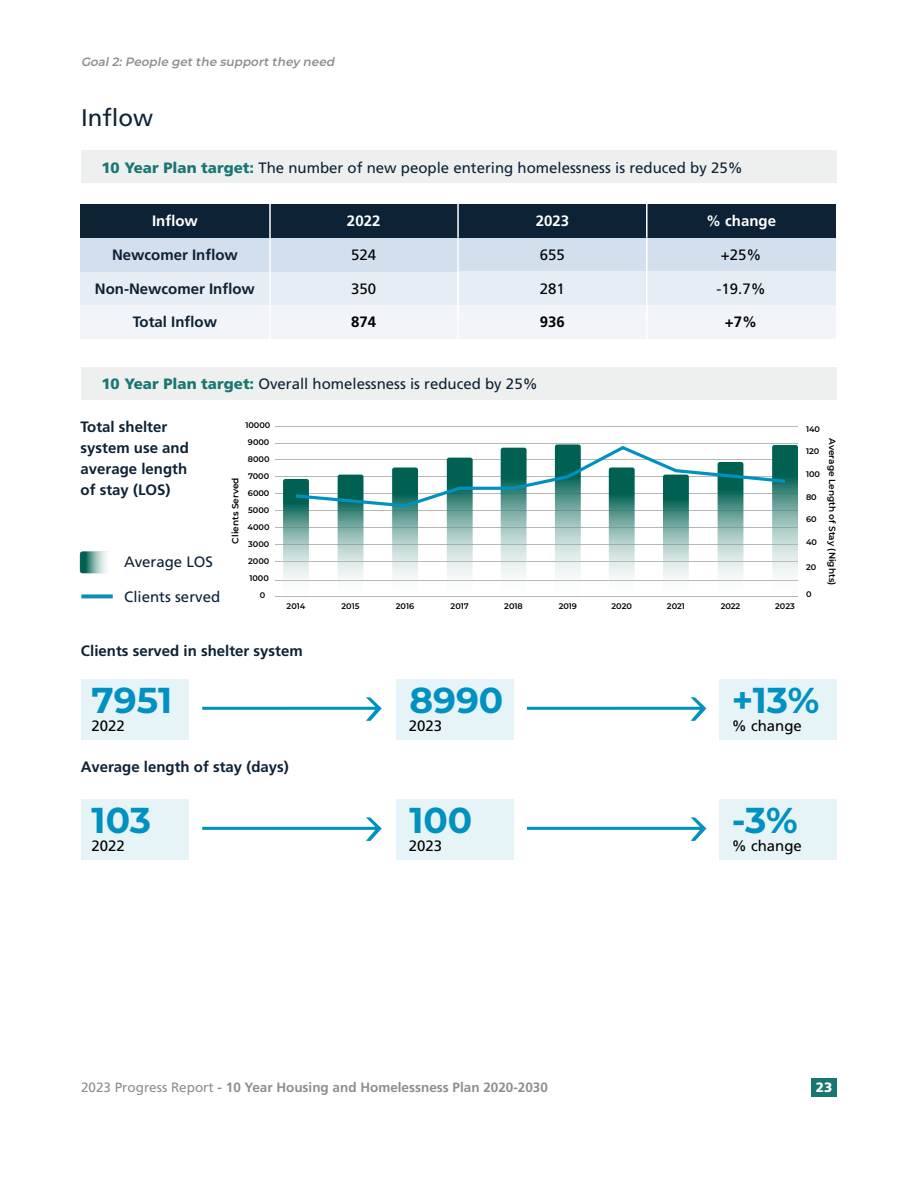
<style>
.page{position:relative;width:918px;height:1188px;background:#fff}
.page>*{position:absolute;margin:0;border:0;box-sizing:border-box;transform-origin:0 0}
.t1{font:700 36px "Montserrat";color:#0091c0}
.t2{font:24px "Frutiger LT Std";color:#0d2235}
.t3{font:15px "Frutiger LT Std";color:#0d2235}
.t4{font:700 15px/21px "Frutiger LT Std";color:#0d2235}
.t5{font:15px "Frutiger LT Std";color:#000}
.t6{font:700 15px "Frutiger LT Std";color:#fff}
.t7{font:700 15px "Frutiger LT Std";color:#000}
.t8{font:700 13.5px "Frutiger LT Std";color:#8d8f8e}
.t9{font:900 13.5px "Frutiger LT Std";color:#fff}
.t10{font:italic 600 12px "Montserrat";color:#8d8f8e}
.t11{font:600 9px "Montserrat";color:#000}
.t12{font:600 8.1px "Montserrat";color:#000}
.s1{font-weight:900;color:#197673}
.s2{font-weight:400}
</style>
<div class="page">
<div style="left:811px;top:1078px;width:26px;height:18px;background:#197673"></div>
<hr style="left:275px;top:427px;width:523px;height:1px;background:#b7b7b7">
<div style="left:647px;top:305px;width:189px;height:34px;background:#f1f5f9"></div>
<div style="left:458px;top:305px;width:189px;height:34px;background:#f1f5f9"></div>
<div style="left:269px;top:305px;width:189px;height:34px;background:#f1f5f9"></div>
<div style="left:81px;top:305px;width:188px;height:34px;background:#f1f5f9"></div>
<div style="left:269px;top:271px;width:189px;height:34px;background:#e7edf5"></div>
<div style="left:81px;top:271px;width:188px;height:34px;background:#e7edf5"></div>
<div style="left:81px;top:368px;width:756px;height:32px;background:#eef0f0"></div>
<div style="left:81px;top:150px;width:756px;height:32px;background:#eef0f0"></div>
<div style="left:81px;top:204px;width:188px;height:34px;background:#0d2235"></div>
<div style="left:269px;top:204px;width:189px;height:34px;background:#0d2235"></div>
<div style="left:458px;top:204px;width:189px;height:34px;background:#0d2235"></div>
<div style="left:647px;top:204px;width:188px;height:34px;background:#0d2235"></div>
<div style="left:81px;top:238px;width:188px;height:33px;background:#d2e0ed"></div>
<div style="left:269px;top:238px;width:189px;height:33px;background:#d2e0ed"></div>
<div style="left:458px;top:238px;width:189px;height:33px;background:#d2e0ed"></div>
<div style="left:647px;top:238px;width:188px;height:33px;background:#d2e0ed"></div>
<div style="left:458px;top:271px;width:189px;height:34px;background:#e7edf5"></div>
<div style="left:647px;top:271px;width:188px;height:34px;background:#e7edf5"></div>
<hr style="left:457px;top:204px;width:2px;height:34px;background:#fff">
<hr style="left:646px;top:204px;width:2px;height:34px;background:#fff">
<hr style="left:457px;top:238px;width:2px;height:33px;background:#fff">
<hr style="left:646px;top:238px;width:2px;height:33px;background:#fff">
<hr style="left:457px;top:271px;width:2px;height:34px;background:#fff">
<hr style="left:646px;top:271px;width:2px;height:34px;background:#fff">
<hr style="left:457px;top:305px;width:2px;height:34px;background:#fff">
<hr style="left:646px;top:305px;width:2px;height:34px;background:#fff">
<img style="left:81px;top:594px;width:32px;height:5px">
<hr style="left:275px;top:443px;width:523px;height:1px;background:#b7b7b7">
<img style="left:79px;top:551px;width:29px;height:23px">
<hr style="left:275px;top:580px;width:523px;height:1px;background:#b7b7b7">
<hr style="left:275px;top:562px;width:523px;height:1px;background:#b7b7b7">
<hr style="left:275px;top:545px;width:523px;height:1px;background:#b7b7b7">
<hr style="left:275px;top:528px;width:523px;height:1px;background:#b7b7b7">
<hr style="left:275px;top:511px;width:523px;height:1px;background:#b7b7b7">
<hr style="left:275px;top:494px;width:523px;height:1px;background:#b7b7b7">
<hr style="left:275px;top:477px;width:523px;height:1px;background:#b7b7b7">
<hr style="left:275px;top:459px;width:523px;height:1px;background:#b7b7b7">
<div style="left:81px;top:679px;width:108px;height:60px;background:#e6f4f8"></div>
<div style="left:396px;top:679px;width:118px;height:60px;background:#e6f4f8"></div>
<div style="left:720px;top:679px;width:117px;height:60px;background:#e6f4f8"></div>
<svg style="left:202px;top:697px;width:180px;height:24px"></svg>
<svg style="left:527px;top:697px;width:179px;height:24px"></svg>
<div style="left:81px;top:799px;width:108px;height:60px;background:#e6f4f8"></div>
<div style="left:396px;top:799px;width:118px;height:60px;background:#e6f4f8"></div>
<div style="left:720px;top:799px;width:117px;height:60px;background:#e6f4f8"></div>
<svg style="left:202px;top:817px;width:180px;height:24px"></svg>
<svg style="left:527px;top:817px;width:179px;height:24px"></svg>
<hr style="left:275px;top:596px;width:523px;height:1px;background:#b7b7b7">
<svg style="left:283px;top:444px;width:515px;height:136px"></svg>
<hr style="left:269px;top:204px;width:2px;height:138px;background:#fff">
<p class="t10" style="left:81px;top:53px;width:258px">Goal2:People getthe supportthey need</p>
<h4 class="t2" style="left:81px;top:104px;width:73px">Inflow</h4>
<p class="t3" style="left:101px;top:158px;width:643px"><span class="s1">10 Year Plan target:</span> The number of new people entering homelessness is reduced by 25%</p>
<p class="t6" style="left:152px;top:212px;width:47px">Inflow</p>
<p class="t6" style="left:347px;top:212px;width:35px">2022</p>
<p class="t6" style="left:536px;top:212px;width:35px">2023</p>
<p class="t6" style="left:706px;top:212px;width:72px">% change</p>
<p class="t4" style="left:112px;top:244px;width:127px">Newcomer Inflow</p>
<p class="t5" style="left:351px;top:246px;width:27px">524</p>
<p class="t5" style="left:540px;top:246px;width:27px">655</p>
<p class="t5" style="left:721px;top:246px;width:42px">+25%</p>
<p class="t4" style="left:95px;top:278px;width:162px">Non-Newcomer Inflow</p>
<p class="t5" style="left:351px;top:280px;width:27px">350</p>
<p class="t5" style="left:540px;top:280px;width:27px">281</p>
<p class="t5" style="left:717px;top:280px;width:51px">-19.7%</p>
<p class="t4" style="left:133px;top:312px;width:86px">Total Inflow</p>
<p class="t7" style="left:351px;top:313px;width:27px">874</p>
<p class="t7" style="left:540px;top:313px;width:27px">936</p>
<p class="t7" style="left:725px;top:313px;width:34px">+7%</p>
<p class="t3" style="left:101px;top:375px;width:438px"><span class="s1">10 Year Plan target:</span> Overall homelessness is reduced by 25%</p>
<h5 class="t4" style="left:81px;top:416px;width:110px">Total shelter system use and average length of stay (LOS)</h5>
<p class="t12" style="left:245px;top:419px;width:27px">10000</p>
<p class="t12" style="left:248px;top:436px;width:23px">9000</p>
<p class="t12" style="left:248px;top:453px;width:23px">8000</p>
<p class="t12" style="left:248px;top:470px;width:23px">7000</p>
<p class="t12" style="left:248px;top:487px;width:23px">6000</p>
<p class="t12" style="left:248px;top:504px;width:23px">5000</p>
<p class="t12" style="left:248px;top:521px;width:23px">4000</p>
<p class="t12" style="left:248px;top:538px;width:23px">3000</p>
<p class="t12" style="left:248px;top:555px;width:23px">2000</p>
<p class="t12" style="left:249px;top:572px;width:21px">1000</p>
<p class="t12" style="left:260px;top:589px;width:7px">0</p>
<p class="t11" style="left:229px;top:544px;width:68px;rotate:-90deg">Clients Served</p>
<p class="t3" style="left:124px;top:553px;width:90px">Average LOS</p>
<p class="t3" style="left:124px;top:588px;width:97px">Clients served</p>
<p class="t12" style="left:287px;top:600px;width:20px">2014</p>
<p class="t12" style="left:342px;top:600px;width:20px">2015</p>
<p class="t12" style="left:396px;top:600px;width:20px">2016</p>
<p class="t12" style="left:451px;top:600px;width:20px">2017</p>
<p class="t12" style="left:504px;top:600px;width:20px">2018</p>
<p class="t12" style="left:559px;top:600px;width:20px">2019</p>
<p class="t12" style="left:612px;top:600px;width:22px">2020</p>
<p class="t12" style="left:667px;top:600px;width:19px">2021</p>
<p class="t12" style="left:721px;top:600px;width:21px">2022</p>
<p class="t12" style="left:775px;top:600px;width:21px">2023</p>
<p class="t12" style="left:806px;top:423px;width:16px">140</p>
<p class="t12" style="left:806px;top:446px;width:15px">120</p>
<p class="t12" style="left:806px;top:468px;width:16px">100</p>
<p class="t12" style="left:806px;top:491px;width:12px">80</p>
<p class="t12" style="left:806px;top:513px;width:12px">60</p>
<p class="t12" style="left:806px;top:537px;width:13px">40</p>
<p class="t12" style="left:806px;top:562px;width:12px">20</p>
<p class="t12" style="left:806px;top:588px;width:7px">0</p>
<p class="t11" style="left:839px;top:438px;width:149px;rotate:90deg">Average Length of Stay (Nights)</p>
<h5 class="t4" style="left:81px;top:640px;width:223px">Clients served in shelter system</h5>
<p class="t1" style="left:92px;top:675px;width:82px">7951</p>
<p class="t5" style="left:92px;top:717px;width:35px">2022</p>
<h5 class="t4" style="left:81px;top:756px;width:209px">Average length of stay (days)</h5>
<p class="t1" style="left:92px;top:795px;width:61px">103</p>
<p class="t5" style="left:92px;top:837px;width:35px">2022</p>
<p class="t1" style="left:409px;top:675px;width:96px">8990</p>
<p class="t5" style="left:409px;top:717px;width:35px">2023</p>
<p class="t1" style="left:409px;top:795px;width:65px">100</p>
<p class="t5" style="left:409px;top:837px;width:35px">2023</p>
<p class="t8" style="left:81px;top:1079px;width:468px"><span class="s2">2023 Progress Report</span> - 10 Year Housing and Homelessness Plan 2020-2030</p>
<p class="t1" style="left:732px;top:675px;width:89px">+13%</p>
<p class="t5" style="left:732px;top:717px;width:72px">% change</p>
<p class="t1" style="left:732px;top:795px;width:67px">-3%</p>
<p class="t5" style="left:732px;top:837px;width:72px">% change</p>
<p class="t9" style="left:816px;top:1079px;width:18px">23</p>
</div>
